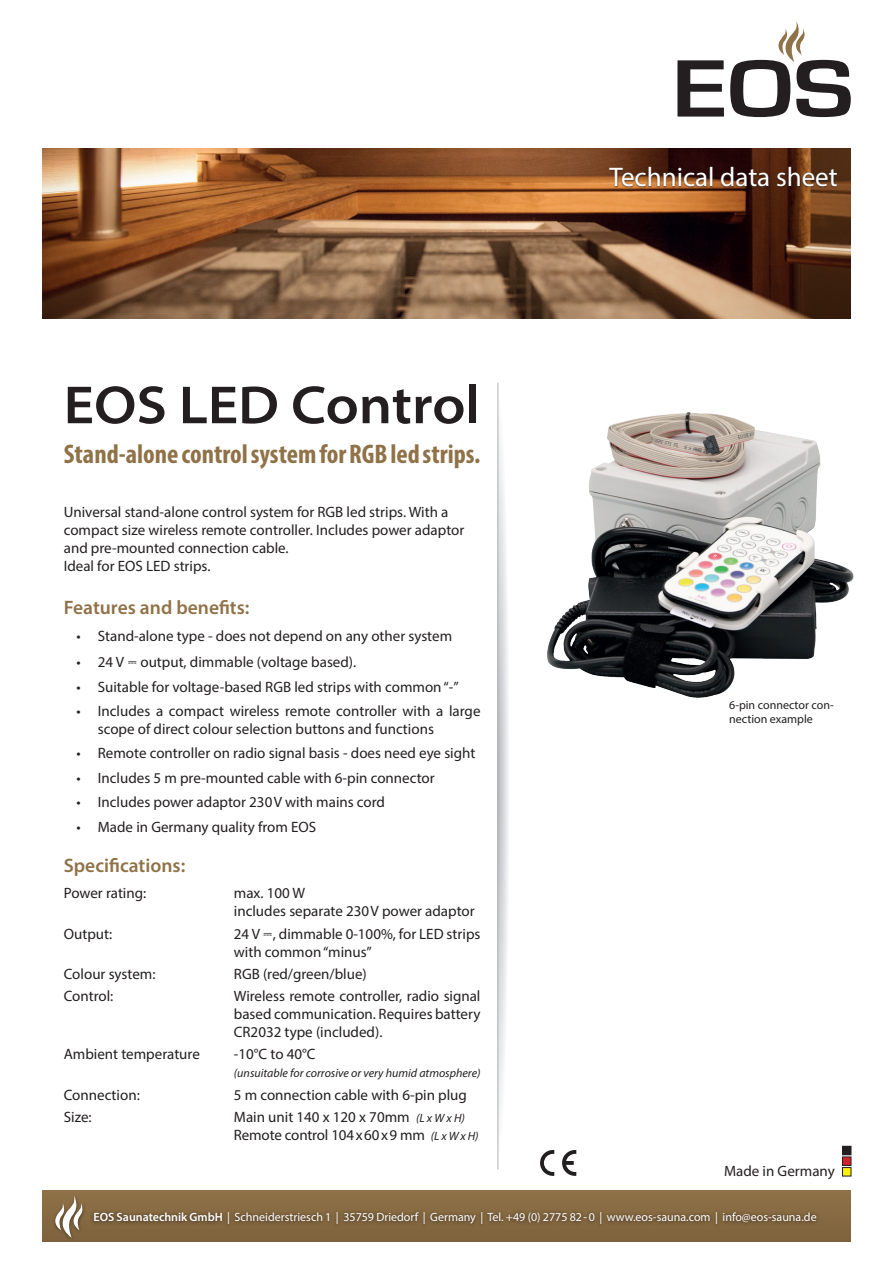
<style>
.page{position:relative;width:893px;height:1263px;background:#fff}
.page>*{position:absolute;margin:0;border:0;box-sizing:border-box;transform-origin:0 0}
.t1{font:600 semi-expanded 54px "Myriad Pro";color:#231f20}
.t2{font:700 condensed 27px "Myriad Pro";color:#907248}
.t3{font:27px "Myriad Pro";color:#fff}
.Fließtest{font:600 19.5px "Myriad Pro";color:#907248}
.t4{font:15px/18px "Myriad Pro";color:#231f20}
.t5{font:12px "Myriad Pro";color:#fff}
.t6{font:italic 12px "Myriad Pro";color:#231f20}
.Bullet_Text{font:12px/14.4px "Myriad Pro";color:#231f20}
.s1{font-family:"Cambria Math"}
.s2{font-style:italic;font-size:12px}
.s3{font-weight:600}
</style>
<div class="page">
<div style="left:43px;top:1191px;width:807px;height:51px;background:#8a6d44"></div>
<svg style="left:677px;top:60px;width:47px;height:57px"></svg>
<svg style="left:730px;top:21px;width:121px;height:96px"></svg>
<img style="left:43px;top:149px;width:807px;height:170px">
<div style="left:90px;top:1208px;width:731px;height:20px;background:#231f20;opacity:.75"></div>
<div style="left:52px;top:1194px;width:34px;height:48px;background:#7e633d"></div>
<svg style="left:53px;top:1195px;width:31px;height:43px"></svg>
<svg style="left:498px;top:383px;width:10px;height:786px"></svg>
<hr style="left:497px;top:383px;width:1px;height:786px;background:#b2b3b7">
<img style="left:547px;top:412px;width:307px;height:286px">
<svg style="left:540px;top:1150px;width:14px;height:26px"></svg>
<svg style="left:562px;top:1150px;width:14px;height:26px"></svg>
<div style="left:842px;top:1146px;width:9px;height:9px;background:#231f20"></div>
<div style="left:842px;top:1157px;width:9px;height:8px;background:#d1232a"></div>
<div style="left:842px;top:1157px;width:9px;height:8px;border:1px solid #231f20"></div>
<div style="left:842px;top:1167px;width:9px;height:9px;background:#fff101"></div>
<div style="left:842px;top:1167px;width:9px;height:9px;border:1px solid #231f20"></div>
<div style="left:608px;top:166px;width:231px;height:23px;background:#231f20;opacity:.75"></div>
<p class="t1" style="left:64px;top:370px;width:418px">EOS LED Control</p>
<p class="t2" style="left:64px;top:437px;width:418px">Stand-alone control system for RGB led strips.</p>
<p class="t4" style="left:64px;top:503px;width:402px">Universal stand-alone control system for RGB led strips. With a compact size wireless remote controller. Includes power adaptor and pre-mounted connection cable.<br>Ideal for EOS LED strips.</p>
<p class="Fließtest" style="left:64px;top:595px;width:187px">Features and benefits:</p>
<p class="t4" style="left:77px;top:626px;width:377px">• Stand-alone type - does not depend on any other system</p>
<p class="t4" style="left:77px;top:653px;width:281px">• 24 V <span class="s1">⎓</span> output, dimmable (voltage based).</p>
<p class="t4" style="left:77px;top:677px;width:384px">• Suitable for voltage-based RGB led strips with common “-”</p>
<p class="t4" style="left:98px;top:702px;width:384px;text-indent:-21px">• Includes a compact wireless remote controller with a large scope of direct colour selection buttons and functions</p>
<p class="t4" style="left:77px;top:744px;width:400px">• Remote controller on radio signal basis - does need eye sight</p>
<p class="t4" style="left:77px;top:768px;width:360px">• Includes 5 m pre-mounted cable with 6-pin connector</p>
<p class="t4" style="left:77px;top:793px;width:310px">• Includes power adaptor 230V with mains cord</p>
<p class="t4" style="left:77px;top:817px;width:241px">• Made in Germany quality from EOS</p>
<p class="Fließtest" style="left:64px;top:853px;width:123px">Specifications:</p>
<p class="t4" style="left:64px;top:884px;width:84px">Power rating:</p>
<p class="t4" style="left:234px;top:884px;width:242px">max. 100 W<br>includes separate 230V power adaptor</p>
<p class="t4" style="left:64px;top:924px;width:50px">Output:</p>
<p class="t4" style="left:234px;top:924px;width:248px">24 V <span class="s1">⎓</span>, dimmable 0-100%, for LED strips with common “minus”</p>
<p class="t4" style="left:64px;top:965px;width:93px">Colour system:</p>
<p class="t4" style="left:234px;top:965px;width:134px">RGB (red/green/blue)</p>
<p class="t4" style="left:64px;top:987px;width:51px">Control:</p>
<p class="t4" style="left:234px;top:987px;width:248px;text-align:justify">Wireless remote controller, radio signal based communication. Requires battery CR2032 type (included).</p>
<p class="t4" style="left:64px;top:1045px;width:138px">Ambient temperature</p>
<p class="t4" style="left:234px;top:1045px;width:83px">-10°C to 40°C</p>
<p class="t6" style="left:234px;top:1066px;width:248px">(unsuitable for corrosive or very humid atmosphere)</p>
<p class="t4" style="left:64px;top:1085px;width:77px">Connection:</p>
<p class="t4" style="left:234px;top:1085px;width:235px">5 m connection cable with 6-pin plug</p>
<p class="t4" style="left:64px;top:1108px;width:29px">Size:</p>
<p class="t4" style="left:234px;top:1108px;width:246px">Main unit 140 x 120 x 70mm <span class="s2">(L x W x H)<br></span>Remote control 104x60x9 mm <span class="s2">(L x W x H)</span></p>
<p class="t3" style="left:610px;top:160px;width:230px">Technical data sheet</p>
<p class="Bullet_Text" style="left:729px;top:698px;width:106px">6-pin connector con&shy;nection example</p>
<p class="t4" style="left:724px;top:1162px;width:112px">Made in Germany</p>
<p class="t5" style="left:94px;top:1210px;width:725px"><span class="s3">EOS Saunatechnik GmbH</span> | Schneiderstriesch 1 | 35759 Driedorf | Germany | Tel. +49 (0) 2775 82 - 0 | www.eos-sauna.com | info@eos-sauna.de</p>
</div>
